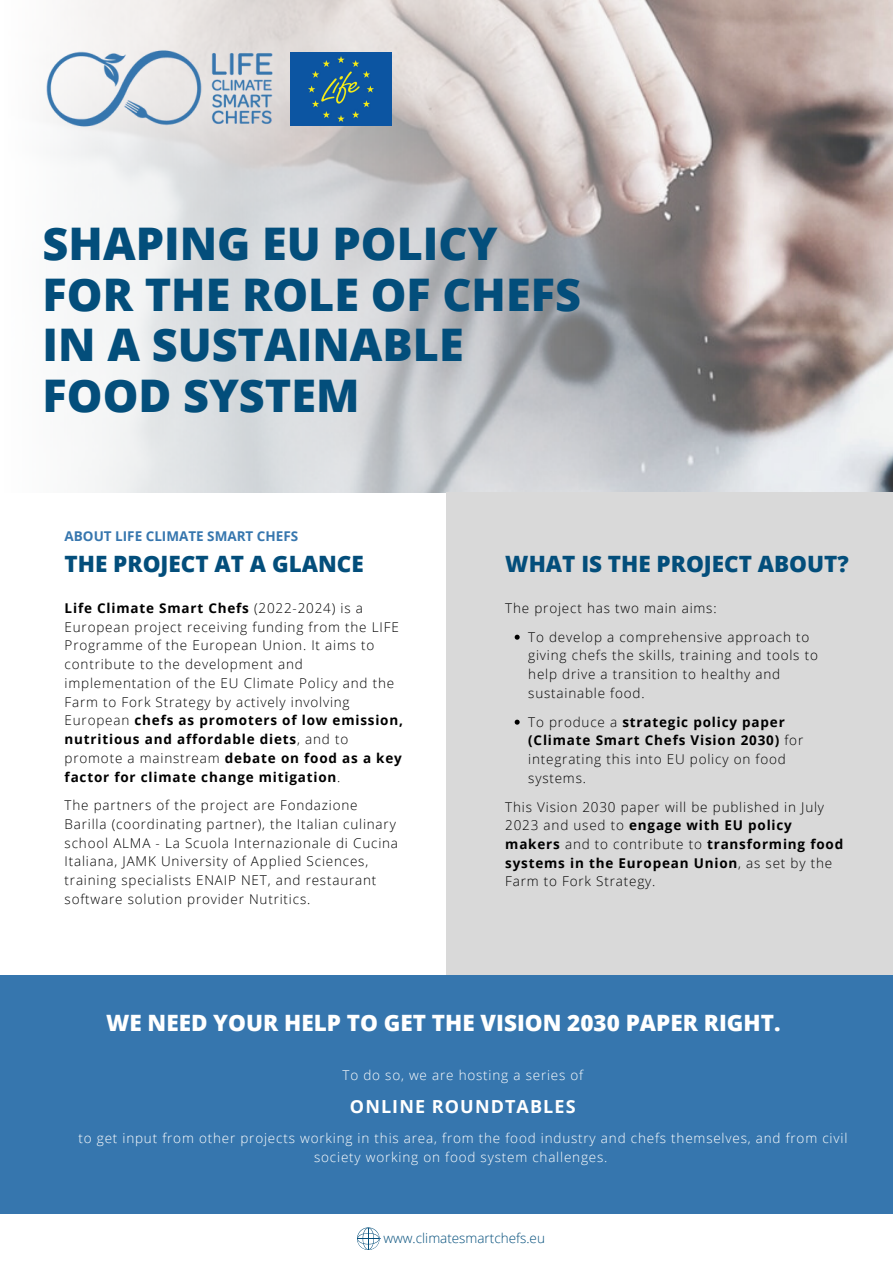
<style>
.page{position:relative;width:893px;height:1264px;background:#fff}
.page>*{position:absolute;margin:0;border:0;box-sizing:border-box;transform-origin:0 0}
.t1{font:800 45px/50.6px "Open Sans";color:#034e7b}
.t2{font:800 22.5px "Open Sans";color:#fff}
.t3{font:800 22.5px "Open Sans";color:#034e7b}
.t4{font:700 18px "Open Sans";letter-spacing:.06em;color:#fff}
.t5{font:300 13.5px/18.8px "Open Sans";letter-spacing:.06em;color:#000}
.t6{font:300 13.5px/18.8px "Open Sans";letter-spacing:.06em;color:#fff;text-align:center}
.t7{font:700 13.5px "Open Sans";color:#3676ae}
.t8{font:300 13.5px "Open Sans";color:#034e7b}
.s1{font-weight:700}
</style>
<div class="page">
<svg style="left:81px;top:0;width:811px;height:493px"></svg>
<img style="left:46px;top:0;width:265px;height:196px">
<img style="left:290px;top:52px;width:101px;height:73px">
<div style="left:446px;top:492px;width:446px;height:483px;background:#d9d9d9"></div>
<svg style="left:514px;top:634px;width:5px;height:5px"></svg>
<svg style="left:514px;top:719px;width:5px;height:5px"></svg>
<div style="left:0;top:975px;width:892px;height:238px;background:#3676ae"></div>
<svg style="left:357px;top:1227px;width:22px;height:22px"></svg>
<h1 class="t1" style="left:43px;top:217px;width:540px">SHAPING EU POLICY<br>FOR THE ROLE OF CHEFS<br>IN A SUSTAINABLE<br>FOOD SYSTEM</h1>
<p class="t7" style="left:65px;top:526px;width:235px">ABOUT LIFE CLIMATE SMART CHEFS</p>
<h2 class="t3" style="left:65px;top:548px;width:300px">THE PROJECT AT A GLANCE</h2>
<p class="t5" style="left:65px;top:598px;width:340px"><span class="s1">Life Climate Smart Chefs</span> (2022-2024) is a European project receiving funding from the LIFE Programme of the European Union. It aims to contribute to the development and implementation of the EU Climate Policy and the Farm to Fork Strategy by actively involving European <span class="s1">chefs as promoters of low emission, nutritious and affordable diets</span>, and to promote a mainstream <span class="s1">debate on food as a key factor for climate change mitigation</span>.</p>
<p class="t5" style="left:65px;top:795px;width:335px">The partners of the project are Fondazione Barilla (coordinating partner), the Italian culinary school ALMA - La Scuola Internazionale di Cucina Italiana, JAMK University of Applied Sciences, training specialists ENAIP NET, and restaurant software solution provider Nutritics.</p>
<h2 class="t3" style="left:505px;top:548px;width:345px">WHAT IS THE PROJECT ABOUT?</h2>
<p class="t5" style="left:505px;top:598px;width:213px">The project has two main aims:</p>
<p class="t5" style="left:528px;top:627px;width:291px">To develop a comprehensive approach to giving chefs the skills, training and tools to help drive a transition to healthy and sustainable food.</p>
<p class="t5" style="left:528px;top:712px;width:276px">To produce a <span class="s1">strategic policy paper (Climate Smart Chefs Vision 2030)</span> for integrating this into EU policy on food systems.</p>
<p class="t5" style="left:505px;top:796px;width:339px">This Vision 2030 paper will be published in July 2023 and used to <span class="s1">engage with EU policy makers</span> and to contribute to <span class="s1">transforming food systems in the European Union</span>, as set by the Farm to Fork Strategy.</p>
<h2 class="t2" style="left:106px;top:1006px;width:676px">WE NEED YOUR HELP TO GET THE VISION 2030 PAPER RIGHT.</h2>
<p class="t6" style="left:342px;top:1065px;width:242px">To do so, we are hosting a series of</p>
<h3 class="t4" style="left:350px;top:1094px;width:227px">ONLINE ROUNDTABLES</h3>
<p class="t6" style="left:78px;top:1128px;width:770px">to get input from other projects working in this area, from the food industry and chefs themselves, and from civil society working on food system challenges.</p>
<p class="t8" style="left:383px;top:1228px;width:163px">www.climatesmartchefs.eu</p>
</div>
